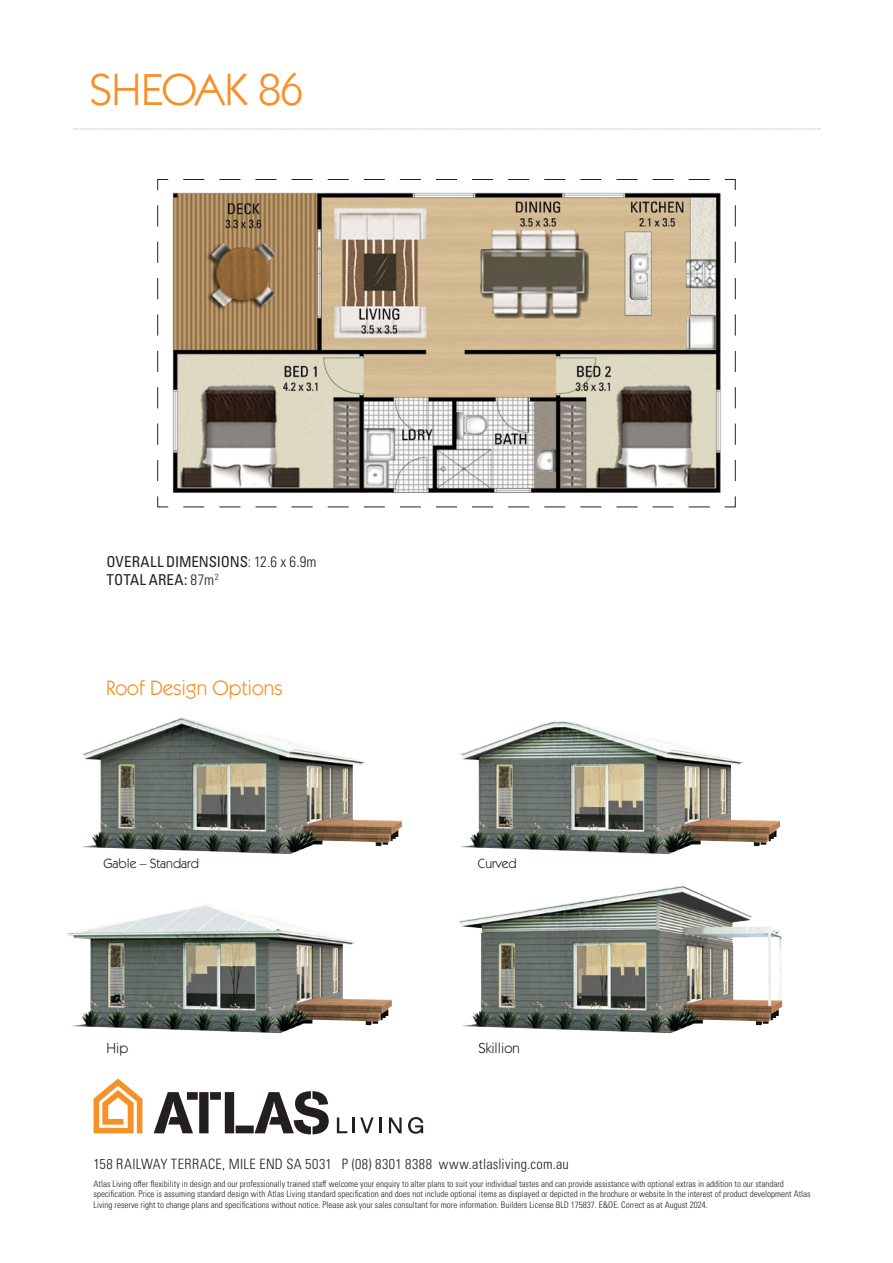
<style>
.page{position:relative;width:893px;height:1263px;background:#fff}
.page>*{position:absolute;margin:0;border:0;box-sizing:border-box;transform-origin:0 0}
.t1{font:45px "ITC Kabel Std";letter-spacing:-.01em;color:#f79026}
.t2{font:21px "ITC Kabel Std";color:#f79026}
.t3{font:condensed 15px/18px "Univers LT Pro";color:#231f20}
.t4{font:14.55px "ITC Kabel Std";color:#231f20}
.t5{font:300 condensed 14.25px "Univers LT Pro";letter-spacing:.025em;color:#231f20}
.t6{font:13.5px "ITC Kabel Std";color:#231f20}
.t7{font:300 condensed 9px/10.5px "Univers LT Pro";color:#231f20}
.s1{font-weight:300}
</style>
<div class="page">
<svg style="left:74px;top:129px;width:746px;height:1px"></svg>
<img style="left:460px;top:721px;width:320px;height:133px">
<img style="left:81px;top:717px;width:321px;height:137px">
<img style="left:67px;top:905px;width:325px;height:128px">
<img style="left:459px;top:885px;width:323px;height:148px">
<svg style="left:154px;top:1091px;width:175px;height:43px"></svg>
<svg style="left:337px;top:1117px;width:10px;height:16px"></svg>
<svg style="left:353px;top:1117px;width:28px;height:16px"></svg>
<svg style="left:389px;top:1117px;width:13px;height:16px"></svg>
<svg style="left:408px;top:1117px;width:15px;height:17px"></svg>
<svg style="left:94px;top:1078px;width:48px;height:55px"></svg>
<svg style="left:183px;top:507px;width:527px;height:1px"></svg>
<svg style="left:157px;top:179px;width:579px;height:328px"></svg>
<h1 class="t1" style="left:89px;top:63px;width:215px">SHEOAK 86</h1>
<h3 class="t3" style="left:107px;top:553px;width:212px">OVERALL DIMENSIONS<span class="s1">: 12.6 x 6.9m<br></span>TOTAL AREA: <span class="s1">87m</span><sup>2</sup></h3>
<h2 class="t2" style="left:106px;top:676px;width:178px">Roof Design Options</h2>
<h3 class="t6" style="left:104px;top:855px;width:97px">Gable – Standard</h3>
<h3 class="t6" style="left:478px;top:855px;width:40px">Curved</h3>
<h3 class="t4" style="left:107px;top:1040px;width:23px">Hip</h3>
<h3 class="t4" style="left:478px;top:1040px;width:43px">Skillion</h3>
<h3 class="t5" style="left:94px;top:1154px;width:477px">158 RAILWAY TERRACE, MILE END SA 5031 P (08) 8301 8388 www.atlasliving.com.au</h3>
<p class="t7" style="left:94px;top:1178px;width:719px">Atlas Living offer flexibility in design and our professionally trained staff welcome your enquiry to alter plans to suit your individual tastes and can provide assistance with optional extras in addition to our standard specification. Price is assuming standard design with Atlas Living standard specification and does not include optional items as displayed or depicted in the brochure or website.In the interest of product development Atlas<br>Living reserve right to change plans and specifications without notice. Please ask your sales consultant for more information. Builders License BLD 175837. E&amp;OE. Correct as at August 2024.</p>
</div>
